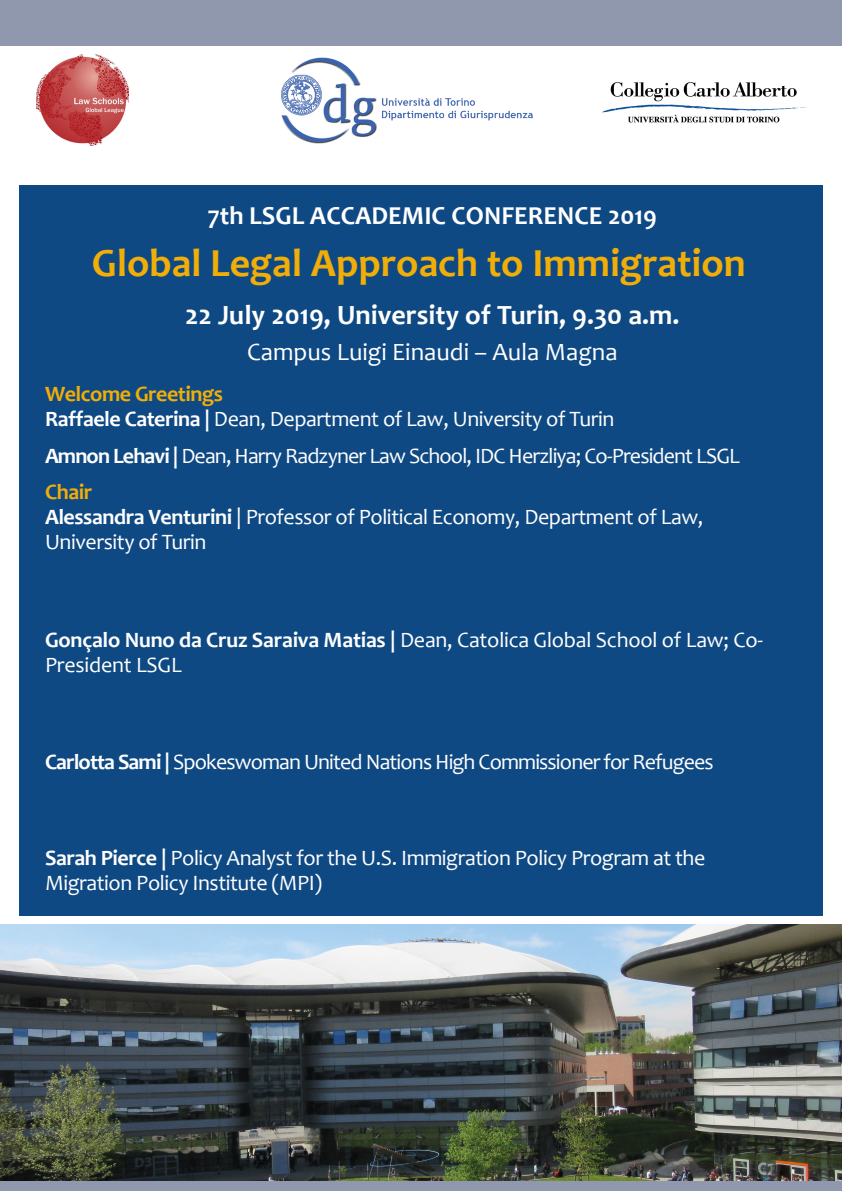
<style>
.page{position:relative;width:842px;height:1191px;background:#fff}
.page>*{position:absolute;margin:0;border:0;box-sizing:border-box;transform-origin:0 0}
.t1{font:700 40px "Candara";color:#f1ae08}
.t2{font:700 28px "Candara";color:#fff}
.t3{font:700 26px "Candara";color:#fff}
.t4{font:25px "Candara";color:#fff}
.t5{font:22px/25px "Candara";letter-spacing:-.02em;color:#fff}
.t6{font:22px/36.3px "Candara";letter-spacing:-.04em;color:#fff}
.s1{font-weight:700;color:#f1ae08}
.s2{font-weight:700}
</style>
<div class="page">
<div style="left:19px;top:186px;width:804px;height:730px;background:#0f4983"></div>
<div style="left:0;top:0;width:842px;height:45px;background:#9098ae"></div>
<img style="left:281px;top:57px;width:251px;height:87px">
<img style="left:602px;top:82px;width:204px;height:41px">
<img style="left:36px;top:54px;width:93px;height:92px">
<img style="left:0;top:924px;width:842px;height:257px">
<div style="left:0;top:1181px;width:842px;height:10px;background:#9098ae"></div>
<p class="t3" style="left:208px;top:200px;width:450px">7th LSGL ACCADEMIC CONFERENCE 2019</p>
<p class="t1" style="left:92px;top:238px;width:655px">Global Legal Approach to Immigration</p>
<p class="t2" style="left:185px;top:297px;width:496px">22 July 2019, University of Turin, 9.30 a.m.</p>
<p class="t4" style="left:247px;top:336px;width:372px">Campus Luigi Einaudi – Aula Magna</p>
<p class="t5" style="left:45px;top:381px;width:571px"><span class="s1">Welcome Greetings<br></span><span class="s2">Raffaele Caterina |</span> Dean, Department of Law, University of Turin</p>
<p class="t6" style="left:45px;top:437px;width:696px"><span class="s2">Amnon Lehavi |</span> Dean, Harry Radzyner Law School, IDC Herzliya; Co-President LSGL<br><span class="s1">Chair</span></p>
<p class="t5" style="left:45px;top:504px;width:660px"><span class="s2">Alessandra Venturini</span> | Professor of Political Economy, Department of Law,<br>University of Turin</p>
<p class="t5" style="left:45px;top:627px;width:720px"><span class="s2">Gonçalo Nuno da Cruz Saraiva Matias |</span> Dean, Catolica Global School of Law; Co-<br>President LSGL</p>
<p class="t6" style="left:45px;top:744px;width:670px"><span class="s2">Carlotta Sami |</span> Spokeswoman United Nations High Commissioner for Refugees</p>
<p class="t5" style="left:45px;top:845px;width:662px;line-height:24.5px"><span class="s2">Sarah Pierce |</span> Policy Analyst for the U.S. Immigration Policy Program at the<br>Migration Policy Institute (MPI)</p>
</div>
